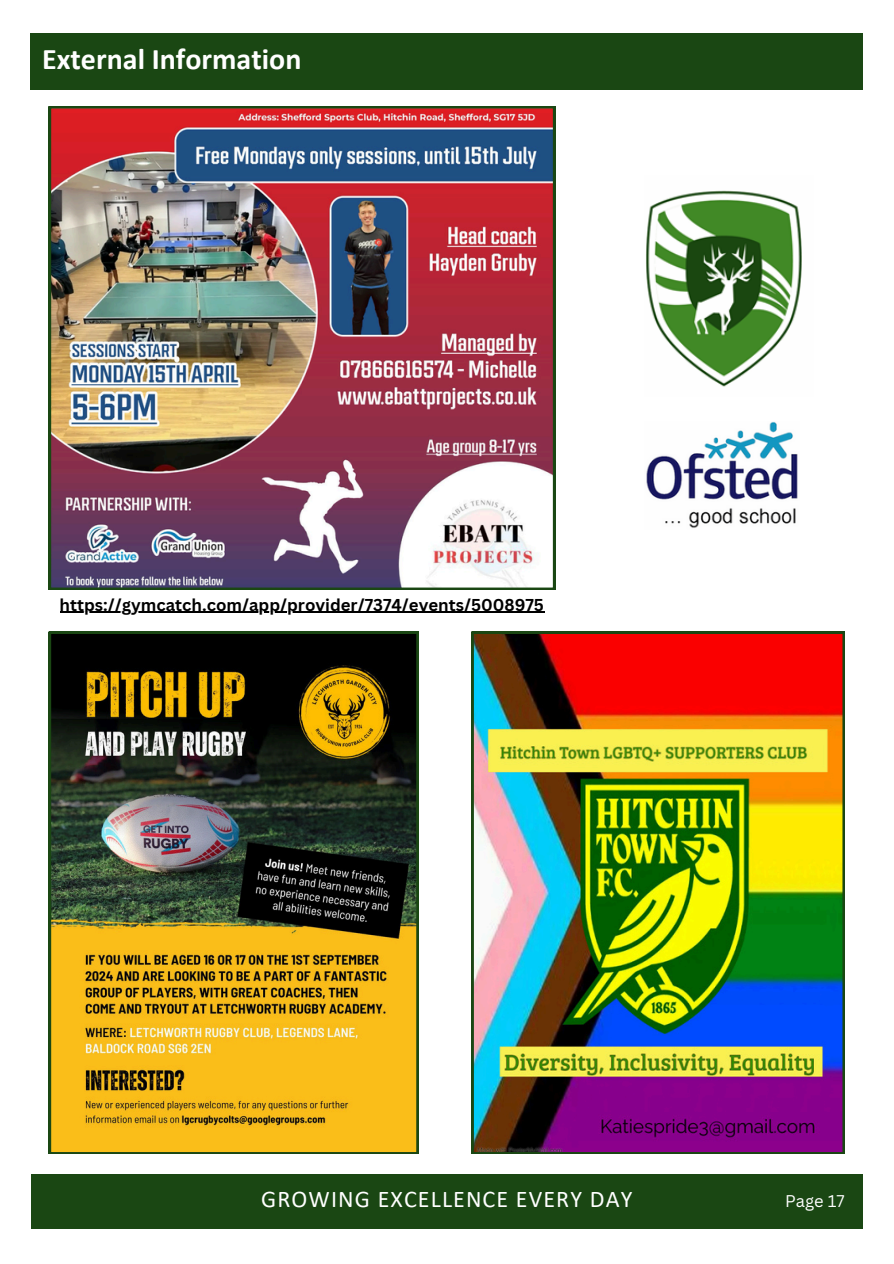
<style>
.page{position:relative;width:894px;height:1264px;background:#fff}
.page>*{position:absolute;margin:0;border:0;box-sizing:border-box;transform-origin:0 0}
.t1{font:700 30px "Calibri";color:#fff}
.t2{font:24px "Calibri";letter-spacing:.045em;color:#fff}
.t3{font:700 16.65px "Canva Sans";color:#000}
.t4{font:16.5px "Canva Sans";color:#fff}
</style>
<div class="page">
<div style="left:31px;top:33px;width:831px;height:56px;background:#1a4713"></div>
<div style="left:31px;top:1174px;width:831px;height:54px;background:#1a4713"></div>
<img style="left:646px;top:190px;width:156px;height:197px">
<img style="left:646px;top:421px;width:152px;height:107px">
<img style="left:49px;top:631px;width:369px;height:522px">
<img style="left:49px;top:106px;width:506px;height:483px">
<hr style="left:60px;top:611px;width:484px;height:1px;background:#000">
<img style="left:471px;top:631px;width:373px;height:522px">
<h1 class="t1" style="left:42px;top:47px;width:261px">External Information</h1>
<p class="t3" style="left:60px;top:593px;width:486px">https://gymcatch.com/app/provider/7374/events/5008975</p>
<p class="t2" style="left:261px;top:1188px;width:372px">GROWING EXCELLENCE EVERY DAY</p>
<p class="t4" style="left:785px;top:1189px;width:61px">Page 17</p>
</div>
